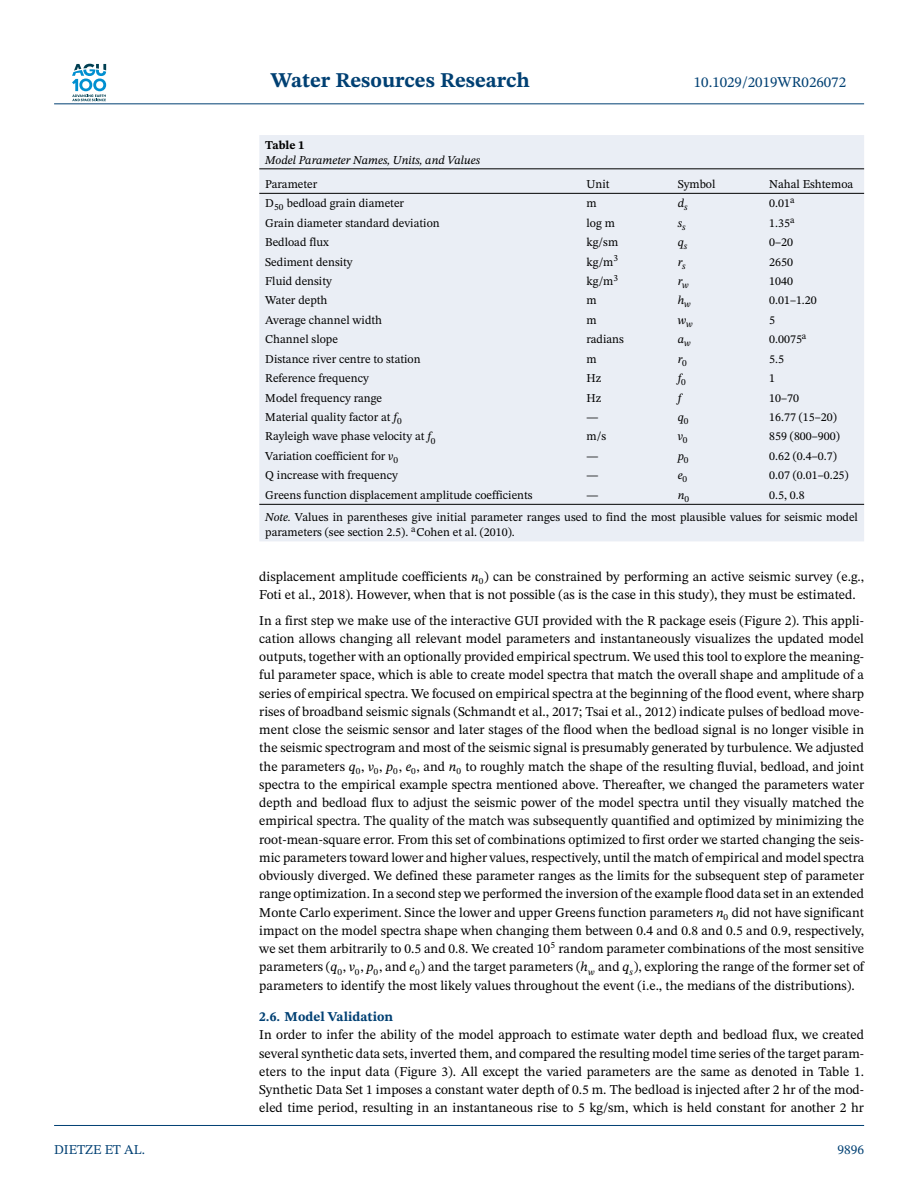
<style>
.page{position:relative;width:918px;height:1188px;background:#fff}
.page>*{position:absolute;margin:0;border:0;box-sizing:border-box;transform-origin:0 0}
.t1{font:700 21px "STIX Two Text";color:#004073}
.t2{font:15px "STIX Two Text";color:#004073}
.t3{font:13.5px/18.3px "STIX Two Text";color:#000;text-align:justify}
.t4{font:700 13.5px "STIX Two Text";color:#004073}
.t5{font:13.5px "STIX Two Text";color:#004073}
.t6{font:12px/22.2px "STIX Two Text";color:#000}
.t7{font:italic 12px "STIX Two Text";color:#000}
.t8{font:700 12px "STIX Two Text";color:#000}
.s1{font-style:italic}
</style>
<div class="page">
<svg style="left:72px;top:64px;width:34px;height:37px"></svg>
<hr style="left:54px;top:103px;width:810px;height:1px;background:#004073">
<div style="left:259px;top:135px;width:605px;height:406px;background:#eaeef5"></div>
<hr style="left:259px;top:168px;width:605px;height:1px;background:#000">
<hr style="left:259px;top:193px;width:605px;height:1px;background:#000">
<hr style="left:259px;top:504px;width:605px;height:1px;background:#000">
<hr style="left:54px;top:1125px;width:810px;height:1px;background:#004073">
<h1 class="t1" style="left:270px;top:72px;width:261px">Water Resources Research</h1>
<p class="t2" style="left:694px;top:77px;width:154px">10.1029/2019WR026072</p>
<p class="t8" style="left:265px;top:140px;width:41px">Table 1</p>
<p class="t7" style="left:265px;top:155px;width:217px">Model Parameter Names, Units, and Values</p>
<p class="t6" style="left:265px;top:174px;width:54px">Parameter</p>
<p class="t6" style="left:587px;top:174px;width:25px">Unit</p>
<p class="t6" style="left:678px;top:174px;width:39px">Symbol</p>
<p class="t6" style="left:769px;top:174px;width:86px">Nahal Eshtemoa</p>
<p class="t6" style="left:265px;top:193px;width:140px">D<sub>50</sub> bedload grain diameter</p>
<p class="t6" style="left:586px;top:193px;width:12px">m</p>
<p class="t7" style="left:678px;top:199px;width:11px">d<sub>s</sub></p>
<p class="t6" style="left:769px;top:193px;width:27px">0.01<sup>a</sup></p>
<p class="t6" style="left:265px;top:213px;width:176px">Grain diameter standard deviation</p>
<p class="t6" style="left:586px;top:213px;width:30px">log m</p>
<p class="t7" style="left:678px;top:218px;width:9px">s<sub>s</sub></p>
<p class="t6" style="left:769px;top:213px;width:27px">1.35<sup>a</sup></p>
<p class="t6" style="left:265px;top:232px;width:65px">Bedload flux</p>
<p class="t6" style="left:586px;top:232px;width:33px">kg/sm</p>
<p class="t7" style="left:678px;top:238px;width:11px">q<sub>s</sub></p>
<p class="t6" style="left:769px;top:232px;width:25px">0–20</p>
<p class="t6" style="left:265px;top:252px;width:89px">Sediment density</p>
<p class="t6" style="left:586px;top:252px;width:33px">kg/m<sup>3</sup></p>
<p class="t7" style="left:678px;top:257px;width:10px">r<sub>s</sub></p>
<p class="t6" style="left:769px;top:252px;width:25px">2650</p>
<p class="t6" style="left:265px;top:271px;width:68px">Fluid density</p>
<p class="t6" style="left:586px;top:271px;width:33px">kg/m<sup>3</sup></p>
<p class="t7" style="left:678px;top:276px;width:13px">r<sub>w</sub></p>
<p class="t6" style="left:769px;top:271px;width:25px">1040</p>
<p class="t6" style="left:265px;top:290px;width:64px">Water depth</p>
<p class="t6" style="left:586px;top:290px;width:12px">m</p>
<p class="t7" style="left:678px;top:296px;width:15px">h<sub>w</sub></p>
<p class="t6" style="left:769px;top:290px;width:49px">0.01–1.20</p>
<p class="t6" style="left:265px;top:310px;width:118px">Average channel width</p>
<p class="t6" style="left:586px;top:310px;width:12px">m</p>
<p class="t7" style="left:678px;top:315px;width:16px">w<sub>w</sub></p>
<p class="t6" style="left:769px;top:310px;width:7px">5</p>
<p class="t6" style="left:265px;top:329px;width:74px">Channel slope</p>
<p class="t6" style="left:586px;top:329px;width:39px">radians</p>
<p class="t7" style="left:678px;top:335px;width:14px">a<sub>w</sub></p>
<p class="t6" style="left:769px;top:329px;width:39px">0.0075<sup>a</sup></p>
<p class="t6" style="left:265px;top:349px;width:157px">Distance river centre to station</p>
<p class="t6" style="left:586px;top:349px;width:12px">m</p>
<p class="t7" style="left:678px;top:354px;width:11px">r<sub>0</sub></p>
<p class="t6" style="left:769px;top:349px;width:16px">5.5</p>
<p class="t6" style="left:265px;top:368px;width:105px">Reference frequency</p>
<p class="t6" style="left:586px;top:368px;width:16px">Hz</p>
<p class="t7" style="left:678px;top:374px;width:10px">f<sub>0</sub></p>
<p class="t6" style="left:769px;top:368px;width:7px">1</p>
<p class="t6" style="left:265px;top:388px;width:118px">Model frequency range</p>
<p class="t6" style="left:586px;top:388px;width:16px">Hz</p>
<p class="t7" style="left:678px;top:393px;width:5px">f</p>
<p class="t6" style="left:769px;top:388px;width:31px">10–70</p>
<p class="t6" style="left:265px;top:407px;width:138px">Material quality factor at <span class="s1">f</span><sub>0</sub></p>
<p class="t6" style="left:586px;top:407px;width:13px">—</p>
<p class="t7" style="left:678px;top:412px;width:12px">q<sub>0</sub></p>
<p class="t6" style="left:769px;top:407px;width:69px">16.77 (15–20)</p>
<p class="t6" style="left:265px;top:426px;width:172px">Rayleigh wave phase velocity at <span class="s1">f</span><sub>0</sub></p>
<p class="t6" style="left:586px;top:426px;width:21px">m/s</p>
<p class="t7" style="left:678px;top:432px;width:11px">v<sub>0</sub></p>
<p class="t6" style="left:769px;top:426px;width:72px">859 (800–900)</p>
<p class="t6" style="left:265px;top:446px;width:134px">Variation coefficient for <span class="s1">v</span><sub>0</sub></p>
<p class="t6" style="left:586px;top:446px;width:13px">—</p>
<p class="t7" style="left:678px;top:451px;width:12px">p<sub>0</sub></p>
<p class="t6" style="left:769px;top:446px;width:69px">0.62 (0.4–0.7)</p>
<p class="t6" style="left:265px;top:465px;width:134px">Q increase with frequency</p>
<p class="t6" style="left:586px;top:465px;width:13px">—</p>
<p class="t7" style="left:678px;top:471px;width:11px">e<sub>0</sub></p>
<p class="t6" style="left:769px;top:465px;width:81px">0.07 (0.01–0.25)</p>
<p class="t6" style="left:265px;top:485px;width:269px">Greens function displacement amplitude coefficients</p>
<p class="t6" style="left:587px;top:485px;width:13px">—</p>
<p class="t7" style="left:678px;top:490px;width:13px">n<sub>0</sub></p>
<p class="t6" style="left:265px;top:485px;width:594px;text-indent:504px">0.5, 0.8<br><span class="s1">Note.</span> Values in parentheses give initial parameter ranges used to find the most plausible values for seismic model</p>
<p class="t6" style="left:265px;top:522px;width:251px">parameters (see section 2.5). <sup>a</sup>Cohen et al. (2010).</p>
<p class="t3" style="left:259px;top:568px;width:606px">displacement amplitude coefficients <span class="s1">n</span><sub>0</sub>) can be constrained by performing an active seismic survey (e.g.,<br>Foti et al., 2018). However, when that is not possible (as is the case in this study), they must be estimated.</p>
<p class="t3" style="left:259px;top:612px;width:606px">In a first step we make use of the interactive GUI provided with the R package eseis (Figure 2). This appli&shy;cation allows changing all relevant model parameters and instantaneously visualizes the updated model outputs, together with an optionally provided empirical spectrum. We used this tool to explore the meaning&shy;ful parameter space, which is able to create model spectra that match the overall shape and amplitude of a series of empirical spectra. We focused on empirical spectra at the beginning of the flood event, where sharp rises of broadband seismic signals (Schmandt et al., 2017; Tsai et al., 2012) indicate pulses of bedload move&shy;ment close the seismic sensor and later stages of the flood when the bedload signal is no longer visible in the seismic spectrogram and most of the seismic signal is presumably generated by turbulence. We adjusted the parameters <span class="s1">q</span><sub>0</sub>, <span class="s1">v</span><sub>0</sub>, <span class="s1">p</span><sub>0</sub>, <span class="s1">e</span><sub>0</sub>, and <span class="s1">n</span><sub>0</sub> to roughly match the shape of the resulting fluvial, bedload, and joint spectra to the empirical example spectra mentioned above. Thereafter, we changed the parameters water depth and bedload flux to adjust the seismic power of the model spectra until they visually matched the empirical spectra. The quality of the match was subsequently quantified and optimized by minimizing the root-mean-square error. From this set of combinations optimized to first order we started changing the seis&shy;mic parameters toward lower and higher values, respectively, until the match of empirical and model spectra obviously diverged. We defined these parameter ranges as the limits for the subsequent step of parameter range optimization. In a second step we performed the inversion of the example flood data set in an extended Monte Carlo experiment. Since the lower and upper Greens function parameters <span class="s1">n</span><sub>0</sub> did not have significant impact on the model spectra shape when changing them between 0.4 and 0.8 and 0.5 and 0.9, respectively, we set them arbitrarily to 0.5 and 0.8. We created 10<sup>5</sup> random parameter combinations of the most sensitive parameters (<span class="s1">q</span><sub>0</sub>, <span class="s1">v</span><sub>0</sub>, <span class="s1">p</span><sub>0</sub>, and <span class="s1">e</span><sub>0</sub>) and the target parameters (<span class="s1">h</span><sub>w</sub> and <span class="s1">q</span><sub>s</sub>), exploring the range of the former set of parameters to identify the most likely values throughout the event (i.e., the medians of the distributions).</p>
<p class="t4" style="left:259px;top:1011px;width:136px">2.6. Model Validation</p>
<p class="t3" style="left:259px;top:1027px;width:606px">In order to infer the ability of the model approach to estimate water depth and bedload flux, we created several synthetic data sets, inverted them, and compared the resulting model time series of the target param&shy;eters to the input data (Figure 3). All except the varied parameters are the same as denoted in Table 1.<br>Synthetic Data Set 1 imposes a constant water depth of 0.5 m. The bedload is injected after 2 hr of the mod&shy;eled time period, resulting in an instantaneous rise to 5 kg/sm, which is held constant for another 2 hr</p>
<p class="t5" style="left:54px;top:1144px;width:93px">DIETZE ET AL.</p>
<p class="t5" style="left:837px;top:1144px;width:28px">9896</p>
</div>
